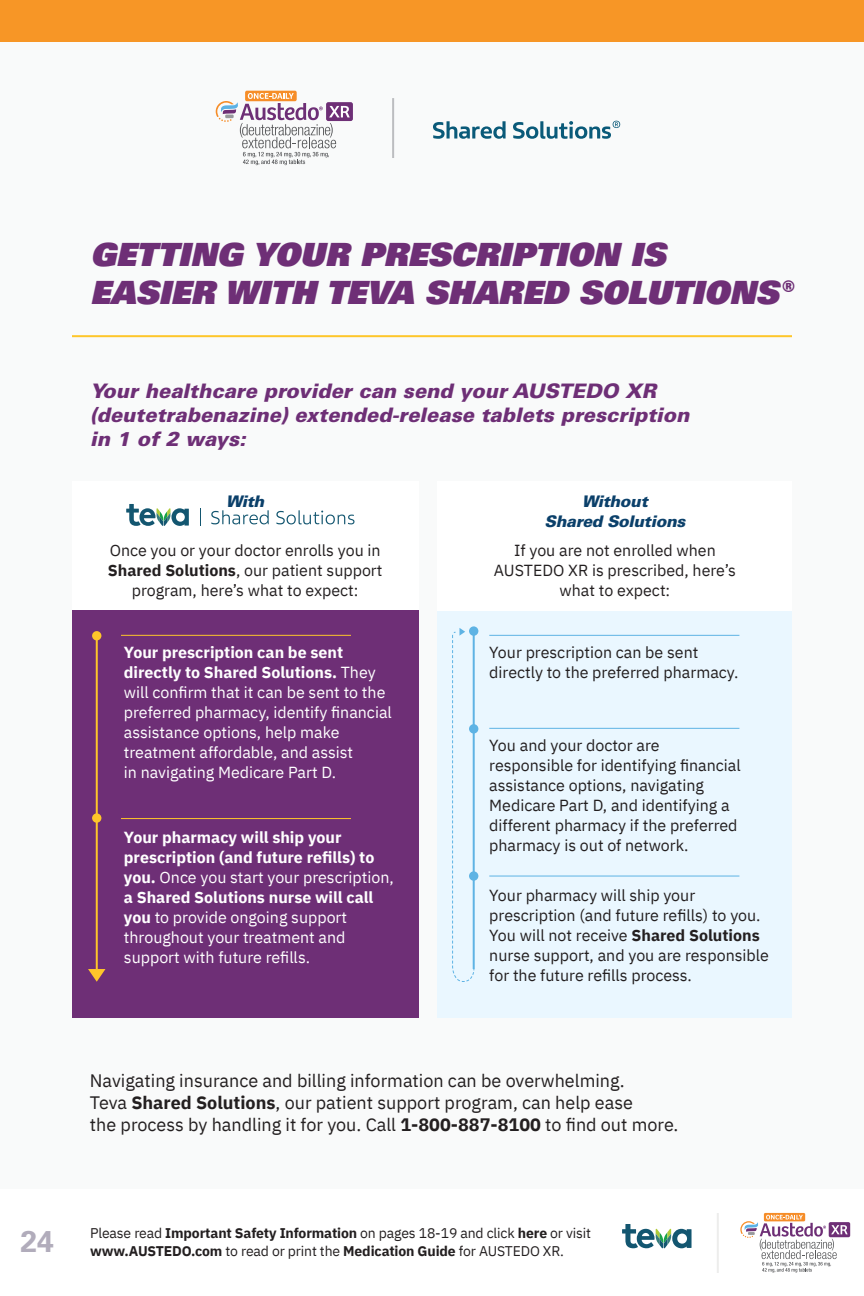
<style>
.page{position:relative;width:864px;height:1296px;background:#fff}
.page>*{position:absolute;margin:0;border:0;box-sizing:border-box;transform-origin:0 0}
.New_branding_H1{font:32px/38px "Univers LT Pro 85 X Black Obl";letter-spacing:-.005em;color:#6e2f76}
.t1{font:700 30px "Univers LT Pro 65";color:#b1acbb}
.New_Branding_H2{font:italic 900 20px/24px "Univers LT Pro 75";color:#6e2f76}
.Body_Copy{font:18px/22px "IBM Plex Sans";color:#231f20}
.Body_Copy-2{font:16px/20px "IBM Plex Sans";color:#231f20}
.Body_Copy-3{font:16px/20px "IBM Plex Sans";color:#fff}
.New_Branding_H2-2{font:italic 900 16px "Univers LT Pro 75";letter-spacing:-.02em;color:#0b406a}
.t2{font:14px "IBM Plex Sans";letter-spacing:-.01em;color:#231f20}
.t3{font:700 14px "IBM Plex Sans";letter-spacing:-.01em;color:#231f20}
.s1{font-weight:700}
.s2{font-weight:400}
</style>
<div class="page">
<div style="left:0;top:2px;width:864px;height:1190px;background:#f9fafa"></div>
<div style="left:0;top:0;width:864px;height:42px;background:#f79626"></div>
<div style="left:0;top:1189px;width:864px;height:107px;background:#fff"></div>
<div style="left:829px;top:1222px;width:21px;height:15px;background:#6e2f76;border-radius:2px"></div>
<svg style="left:764px;top:1213px;width:41px;height:8px"></svg>
<svg style="left:740px;top:1215px;width:108px;height:58px"></svg>
<hr style="left:717px;top:1213px;width:2px;height:60px;background:#ededec">
<svg style="left:622px;top:1224px;width:70px;height:24px"></svg>
<hr style="left:72px;top:335px;width:720px;height:2px;background:#fec62a">
<div style="left:326px;top:102px;width:27px;height:19px;background:#6e2f76;border-radius:2px"></div>
<div style="left:245px;top:91px;width:52px;height:10px;background:#f68d28;border-radius:2px"></div>
<svg style="left:216px;top:93px;width:134px;height:72px"></svg>
<svg style="left:433px;top:121px;width:73px;height:18px"></svg>
<svg style="left:513px;top:121px;width:107px;height:18px"></svg>
<hr style="left:392px;top:98px;width:2px;height:60px;background:#bcbdc0">
<div style="left:438px;top:610px;width:354px;height:407px;background:#eaf7ff"></div>
<div style="left:438px;top:481px;width:354px;height:129px;background:#fff"></div>
<div style="left:72px;top:481px;width:346px;height:130px;background:#fff"></div>
<div style="left:72px;top:610px;width:346px;height:407px;background:#6e2f76"></div>
<svg style="left:126px;top:504px;width:63px;height:22px"></svg>
<svg style="left:211px;top:510px;width:58px;height:14px"></svg>
<svg style="left:276px;top:510px;width:78px;height:14px"></svg>
<svg style="left:200px;top:508px;width:1px;height:18px"></svg>
<hr style="left:121px;top:818px;width:230px;height:1px;background:#fec62a">
<hr style="left:121px;top:635px;width:230px;height:1px;background:#fec62a">
<hr style="left:96px;top:635px;width:2px;height:334px;background:#fec62a">
<hr style="left:489px;top:728px;width:250px;height:1px;background:#5eb3e4">
<hr style="left:489px;top:635px;width:250px;height:1px;background:#5eb3e4">
<hr style="left:489px;top:876px;width:250px;height:1px;background:#5eb3e4">
<div style="left:92px;top:631px;width:9px;height:9px;background:#fec62a;border-radius:50%"></div>
<div style="left:92px;top:813px;width:9px;height:10px;background:#fec62a;border-radius:50%"></div>
<svg style="left:88px;top:969px;width:17px;height:13px"></svg>
<div style="left:469px;top:626px;width:9px;height:10px;background:#5eb3e4;border-radius:50%"></div>
<div style="left:469px;top:724px;width:9px;height:10px;background:#5eb3e4;border-radius:50%"></div>
<div style="left:469px;top:871px;width:9px;height:10px;background:#5eb3e4;border-radius:50%"></div>
<svg style="left:452px;top:628px;width:23px;height:354px"></svg>
<p class="New_branding_H1" style="left:90px;top:235px;width:703px">GETTING YOUR PRESCRIPTION IS<br>EASIER WITH TEVA SHARED SOLUTIONS®</p>
<p class="New_Branding_H2" style="left:90px;top:378px;width:601px">Your healthcare provider can send your AUSTEDO XR (deutetrabenazine) extended-release tablets prescription in 1 of 2 ways:</p>
<p class="New_Branding_H2-2" style="left:226px;top:491px;width:40px">With</p>
<p class="New_Branding_H2-2" style="left:582px;top:490px;width:67px">Without</p>
<p class="New_Branding_H2-2" style="left:545px;top:510px;width:142px">Shared Solutions</p>
<p class="Body_Copy-2" style="left:494px;top:539px;width:244px;text-align:center">If you are not enrolled when<br>AUSTEDO XR is prescribed, here’s what to expect:</p>
<p class="Body_Copy-2" style="left:108px;top:539px;width:276px;text-align:center">Once you or your doctor enrolls you in<br><span class="s1">Shared Solutions</span>, our patient support program, here’s what to expect:</p>
<p class="Body_Copy-3" style="left:124px;top:641px;width:270px"><span class="s1">Your prescription can be sent directly to Shared Solutions.</span> They will confirm that it can be sent to the preferred pharmacy, identify financial assistance options, help make treatment affordable, and assist<br>in navigating Medicare Part D.</p>
<p class="Body_Copy-3" style="left:124px;top:826px;width:271px"><span class="s1">Your pharmacy will ship your prescription (and future refills) to you.</span> Once you start your prescription, <span class="s1">a Shared Solutions nurse will call you</span> to provide ongoing support throughout your treatment and support with future refills.</p>
<p class="Body_Copy-2" style="left:489px;top:641px;width:251px">Your prescription can be sent directly to the preferred pharmacy.</p>
<p class="Body_Copy-2" style="left:489px;top:734px;width:253px">You and your doctor are responsible for identifying financial assistance options, navigating<br>Medicare Part D, and identifying a different pharmacy if the preferred pharmacy is out of network.</p>
<p class="Body_Copy-2" style="left:489px;top:884px;width:281px">Your pharmacy will ship your prescription (and future refills) to you.<br>You will not receive <span class="s1">Shared Solutions </span>nurse support, and you are responsible for the future refills process.</p>
<p class="Body_Copy" style="left:90px;top:1068px;width:590px">Navigating insurance and billing information can be overwhelming.<br>Teva <span class="s1">Shared Solutions</span>, our patient support program, can help ease<br>the process by handling it for you. Call <span class="s1">1-800-887-8100</span> to find out more.</p>
<p class="t1" style="left:21px;top:1220px;width:35px">24</p>
<p class="t2" style="left:90px;top:1222px;width:503px">Please read <span class="s1">Important Safety Information</span> on pages 18-19 and click <span class="s1">here</span> or visit</p>
<p class="t3" style="left:90px;top:1239px;width:475px">www.AUSTEDO.com <span class="s2">to read or print the</span> Medication Guide <span class="s2">for AUSTEDO XR.</span></p>
</div>
